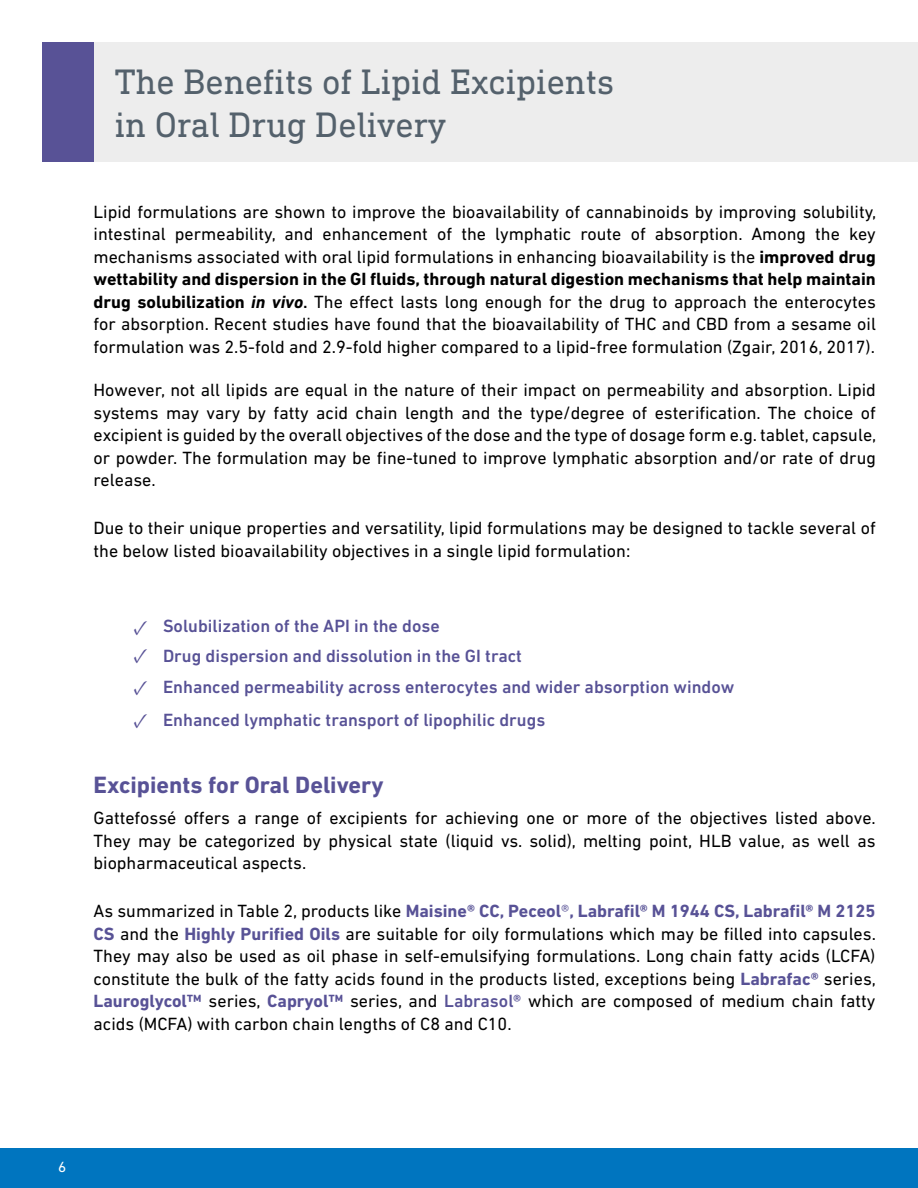
<style>
.page{position:relative;width:918px;height:1188px;background:#fff}
.page>*{position:absolute;margin:0;border:0;box-sizing:border-box;transform-origin:0 0}
.t1{font:36px/43.2px "DIN Next Slab Pro";color:#54616c}
.t2{font:700 24px "DIN Next LT Pro";color:#585296}
.t3{font:21px/28.8px "Minion Pro";color:#585296}
.t4{font:18px/22.5px "DIN Next LT Pro";color:#000;text-align:justify}
.t5{font:500 18px/29.1px "DIN Next LT Pro";color:#585296}
.t6{font:15px "DIN Next LT Pro";color:#fff}
.s1{font-weight:700}
.s2{font-weight:700;font-style:italic}
.s3{font-weight:500}
.s4{font-weight:700;color:#585296}
.s5{color:#585296}
.s6{font-weight:500;color:#585296}
</style>
<div class="page">
<div style="left:94px;top:43px;width:824px;height:119px;background:#ededed"></div>
<div style="left:43px;top:43px;width:51px;height:119px;background:#585296"></div>
<div style="left:0;top:1148px;width:918px;height:40px;background:#0075bf"></div>
<h1 class="t1" style="left:115px;top:60px;width:501px">The Benefits of Lipid Excipients in Oral Drug Delivery</h1>
<p class="t4" style="left:94px;top:200px;width:784px">Lipid formulations are shown to improve the bioavailability of cannabinoids by improving solubility, intestinal permeability, and enhancement of the lymphatic route of absorption. Among the key mechanisms associated with oral lipid formulations in enhancing bioavailability is the <span class="s1">improved drug wettability and dispersion in the GI fluids, through natural digestion mechanisms that help maintain drug solubilization</span> <span class="s2">in vivo</span><span class="s3">.</span> The effect lasts long enough for the drug to approach the enterocytes for absorption. Recent studies have found that the bioavailability of THC and CBD from a sesame oil formulation was 2.5-fold and 2.9-fold higher compared to a lipid-free formulation (Zgair, 2016, 2017).</p>
<p class="t4" style="left:94px;top:379px;width:784px">However, not all lipids are equal in the nature of their impact on permeability and absorption. Lipid systems may vary by fatty acid chain length and the type/degree of esterification. The choice of excipient is guided by the overall objectives of the dose and the type of dosage form e.g. tablet, capsule, or powder. The formulation may be fine-tuned to improve lymphatic absorption and/or rate of drug release.</p>
<p class="t4" style="left:94px;top:517px;width:784px">Due to their unique properties and versatility, lipid formulations may be designed to tackle several of the below listed bioavailability objectives in a single lipid formulation:</p>
<p class="t3" style="left:134px;top:613px;width:16px">✓ ✓</p>
<p class="t3" style="left:134px;top:671px;width:16px;line-height:32.4px">✓ ✓</p>
<p class="t5" style="left:163px;top:612px;width:361px">Solubilization of the API in the dose<br>Drug dispersion and dissolution in the GI tract</p>
<p class="t5" style="left:163px;top:671px;width:573px;line-height:32.4px">Enhanced permeability across enterocytes and wider absorption window<br>Enhanced lymphatic transport of lipophilic drugs</p>
<h2 class="t2" style="left:94px;top:771px;width:292px">Excipients for Oral Delivery</h2>
<p class="t4" style="left:94px;top:807px;width:784px">Gattefossé offers a range of excipients for achieving one or more of the objectives listed above.<br>They may be categorized by physical state (liquid vs. solid), melting point, HLB value, as well as biopharmaceutical aspects.</p>
<p class="t4" style="left:94px;top:900px;width:784px">As summarized in Table 2, products like <span class="s4">Maisine® CC, Peceol</span><span class="s5">®</span><span class="s4">, Labrafil® M 1944 CS, Labrafil® M 2125<br>CS</span> and the <span class="s4">Highly Purified Oils</span> are suitable for oily formulations which may be filled into capsules.<br>They may also be used as oil phase in self-emulsifying formulations. Long chain fatty acids (LCFA) constitute the bulk of the fatty acids found in the products listed, exceptions being <span class="s4">Labrafac®</span> series, <span class="s4">Lauroglycol™</span> series, <span class="s4">Capryol™</span> series, and <span class="s6">Labrasol®</span> which are composed of medium chain fatty acids (MCFA) with carbon chain lengths of C8 and C10.</p>
<p class="t6" style="left:58px;top:1158px;width:10px">6</p>
</div>
